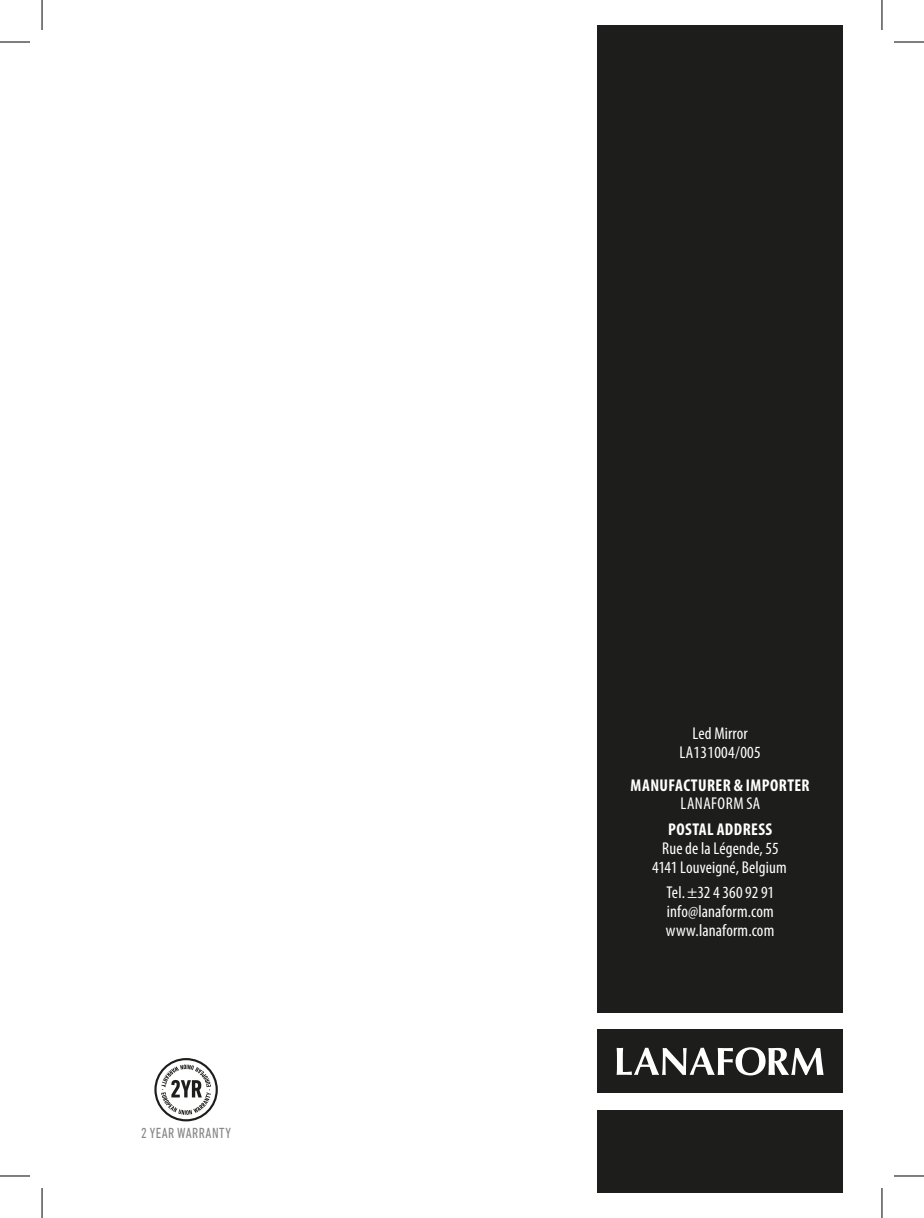
<style>
.page{position:relative;width:924px;height:1218px;background:#fff}
.page>*{position:absolute;margin:0;border:0;box-sizing:border-box;transform-origin:0 0}
.Back_Cover___Text{font:condensed 17.2px/19.2px "Myriad Pro";letter-spacing:.01em;color:#fff;text-align:center}
.Back_Cover___Text-2{font:700 condensed 17.2px/18.4px "Myriad Pro";letter-spacing:.025em;color:#fff;text-align:center}
.Cover___Pictograms{font:condensed 14.8px "DIN Next LT Pro";letter-spacing:.03em;color:#878787}
.s1{font-weight:400}
.s2{font-weight:700}
</style>
<div class="page">
<div style="left:597px;top:1110px;width:245px;height:83px;background:#1d1d1b"></div>
<div style="left:597px;top:25px;width:245px;height:987px;background:#1d1d1b"></div>
<div style="left:597px;top:1030px;width:245px;height:63px;background:#1d1d1b"></div>
<svg style="left:616px;top:1047px;width:207px;height:28px"></svg>
<svg style="left:154px;top:1058px;width:64px;height:63px"></svg>
<hr style="left:0;top:42px;width:30px;height:1px;background:#000">
<hr style="left:893px;top:42px;width:30px;height:1px;background:#000">
<hr style="left:0;top:1176px;width:30px;height:1px;background:#000">
<hr style="left:893px;top:1176px;width:30px;height:1px;background:#000">
<hr style="left:42px;top:0;width:1px;height:30px;background:#000">
<hr style="left:42px;top:1188px;width:1px;height:30px;background:#000">
<hr style="left:881px;top:0;width:1px;height:30px;background:#000">
<hr style="left:881px;top:1188px;width:1px;height:30px;background:#000">
<p class="Cover___Pictograms" style="left:141px;top:1125px;width:91px">2 YEAR WARRANTY</p>
<p class="Back_Cover___Text" style="left:679px;top:724px;width:83px">Led Mirror<br>LA131004/005</p>
<p class="Back_Cover___Text-2" style="left:630px;top:775px;width:180px">MANUFACTURER &amp; IMPORTER<br><span class="s1">LANAFORM SA</span></p>
<p class="Back_Cover___Text" style="left:652px;top:819px;width:136px"><span class="s2">POSTAL ADDRESS<br></span>Rue de la Légende, 55<br>4141 Louveigné, Belgium</p>
<p class="Back_Cover___Text" style="left:665px;top:883px;width:110px;text-align:justify">Tel. ±32 4 360 92 91 info@lanaform.com www.lanaform.com</p>
</div>
